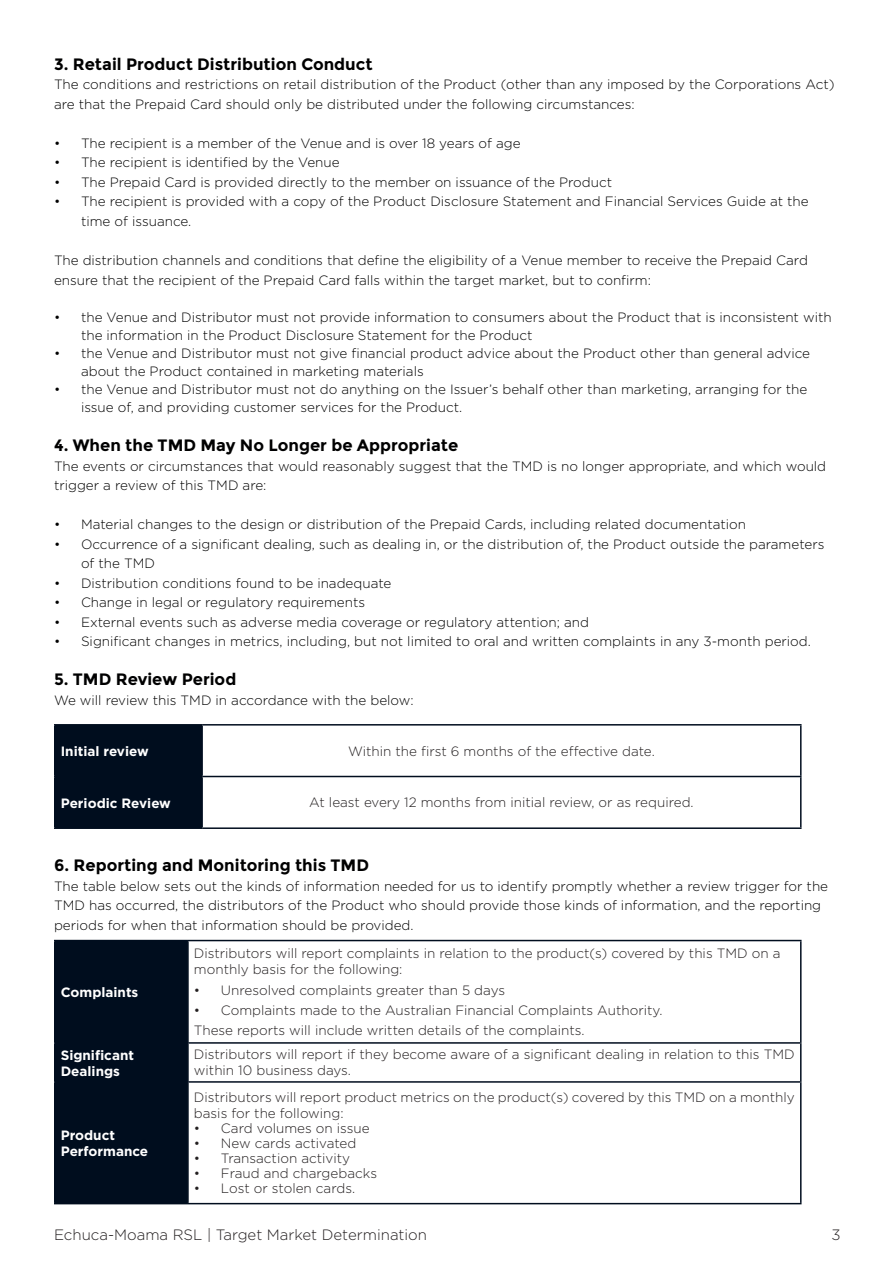
<style>
.page{position:relative;width:893px;height:1263px;background:#fff}
.page>*{position:absolute;margin:0;border:0;box-sizing:border-box;transform-origin:0 0}
.t1{font:700 16.5px "Montserrat";color:#000001}
.t2{font:300 15px "Gotham";color:#231f20}
.t3{font:300 13.5px/19.5px "Gotham";color:#000001}
.t4{font:300 13.5px/16.2px "Gotham";color:#231f20}
.t5{font:700 13.5px/16.2px "Gotham";color:#fff}
</style>
<div class="page">
<div style="left:56px;top:725px;width:145px;height:102px;background:#000d1e"></div>
<svg style="left:203px;top:725px;width:597px;height:53px"></svg>
<hr style="left:201px;top:725px;width:2px;height:51px;background:#000d1e">
<hr style="left:201px;top:777px;width:2px;height:50px;background:#000d1e">
<hr style="left:54px;top:724px;width:148px;height:1px;background:#000d1e">
<hr style="left:54px;top:725px;width:2px;height:51px;background:#000d1e">
<hr style="left:202px;top:724px;width:599px;height:1px;background:#000d1e">
<hr style="left:800px;top:725px;width:1px;height:51px;background:#000d1e">
<hr style="left:54px;top:776px;width:148px;height:1px;background:#000d1e">
<hr style="left:54px;top:777px;width:2px;height:50px;background:#000d1e">
<hr style="left:202px;top:776px;width:599px;height:1px;background:#000d1e">
<hr style="left:800px;top:777px;width:1px;height:50px;background:#000d1e">
<hr style="left:54px;top:827px;width:148px;height:2px;background:#000d1e">
<hr style="left:202px;top:827px;width:599px;height:2px;background:#000d1e">
<div style="left:56px;top:941px;width:131px;height:262px;background:#000d1e"></div>
<svg style="left:189px;top:941px;width:611px;height:262px"></svg>
<hr style="left:187px;top:941px;width:2px;height:101px;background:#000d1e">
<hr style="left:187px;top:1044px;width:2px;height:37px;background:#000d1e">
<hr style="left:187px;top:1083px;width:2px;height:120px;background:#000d1e">
<hr style="left:54px;top:940px;width:134px;height:1px;background:#000d1e">
<hr style="left:54px;top:941px;width:2px;height:101px;background:#000d1e">
<hr style="left:188px;top:940px;width:613px;height:1px;background:#000d1e">
<hr style="left:800px;top:941px;width:1px;height:101px;background:#000d1e">
<hr style="left:54px;top:1042px;width:134px;height:2px;background:#000d1e">
<hr style="left:54px;top:1044px;width:2px;height:37px;background:#000d1e">
<hr style="left:188px;top:1042px;width:613px;height:2px;background:#000d1e">
<hr style="left:800px;top:1044px;width:1px;height:37px;background:#000d1e">
<hr style="left:54px;top:1081px;width:134px;height:2px;background:#000d1e">
<hr style="left:54px;top:1083px;width:2px;height:120px;background:#000d1e">
<hr style="left:188px;top:1081px;width:613px;height:2px;background:#000d1e">
<hr style="left:800px;top:1083px;width:1px;height:120px;background:#000d1e">
<hr style="left:54px;top:1203px;width:134px;height:1px;background:#000d1e">
<hr style="left:188px;top:1203px;width:613px;height:1px;background:#000d1e">
<p class="t1" style="left:54px;top:54px;width:320px">3. Retail Product Distribution Conduct</p>
<p class="t3" style="left:54px;top:75px;width:782px">The conditions and restrictions on retail distribution of the Product (other than any imposed by the Corporations Act) are that the Prepaid Card should only be distributed under the following circumstances:</p>
<p class="t3" style="left:54px;top:133px;width:468px">• The recipient is a member of the Venue and is over 18 years of age</p>
<p class="t3" style="left:54px;top:153px;width:287px">• The recipient is identified by the Venue</p>
<p class="t3" style="left:54px;top:172px;width:560px">• The Prepaid Card is provided directly to the member on issuance of the Product</p>
<p class="t3" style="left:81px;top:192px;width:729px;text-indent:-27px">• The recipient is provided with a copy of the Product Disclosure Statement and Financial Services Guide at the time of issuance.</p>
<p class="t3" style="left:54px;top:250px;width:755px">The distribution channels and conditions that define the eligibility of a Venue member to receive the Prepaid Card ensure that the recipient of the Prepaid Card falls within the target market, but to confirm:</p>
<p class="t3" style="left:81px;top:308px;width:752px;line-height:18px;text-indent:-27px">• the Venue and Distributor must not provide information to consumers about the Product that is inconsistent with the information in the Product Disclosure Statement for the Product</p>
<p class="t3" style="left:81px;top:344px;width:731px;line-height:18px;text-indent:-27px">• the Venue and Distributor must not give financial product advice about the Product other than general advice about the Product contained in marketing materials</p>
<p class="t3" style="left:81px;top:380px;width:728px;line-height:18px;text-indent:-27px">• the Venue and Distributor must not do anything on the Issuer’s behalf other than marketing, arranging for the issue of, and providing customer services for the Product.</p>
<p class="t1" style="left:54px;top:435px;width:406px">4. When the TMD May No Longer be Appropriate</p>
<p class="t3" style="left:54px;top:456px;width:774px">The events or circumstances that would reasonably suggest that the TMD is no longer appropriate, and which would trigger a review of this TMD are:</p>
<p class="t3" style="left:54px;top:514px;width:694px">• Material changes to the design or distribution of the Prepaid Cards, including related documentation</p>
<p class="t3" style="left:81px;top:534px;width:745px;text-indent:-27px">• Occurrence of a significant dealing, such as dealing in, or the distribution of, the Product outside the parameters of the TMD</p>
<p class="t3" style="left:54px;top:573px;width:339px">• Distribution conditions found to be inadequate</p>
<p class="t3" style="left:54px;top:592px;width:313px">• Change in legal or regulatory requirements</p>
<p class="t3" style="left:54px;top:612px;width:536px">• External events such as adverse media coverage or regulatory attention; and</p>
<p class="t3" style="left:54px;top:631px;width:758px">• Significant changes in metrics, including, but not limited to oral and written complaints in any 3-month period.</p>
<p class="t1" style="left:54px;top:669px;width:184px">5. TMD Review Period</p>
<p class="t3" style="left:54px;top:690px;width:361px">We will review this TMD in accordance with the below:</p>
<p class="t5" style="left:61px;top:743px;width:89px">Initial review</p>
<p class="t4" style="left:348px;top:742px;width:308px">Within the first 6 months of the effective date.</p>
<p class="t5" style="left:61px;top:795px;width:112px">Periodic Review</p>
<p class="t4" style="left:309px;top:794px;width:386px">At least every 12 months from initial review, or as required.</p>
<p class="t1" style="left:54px;top:855px;width:317px">6. Reporting and Monitoring this TMD</p>
<p class="t3" style="left:54px;top:876px;width:776px">The table below sets out the kinds of information needed for us to identify promptly whether a review trigger for the<br>TMD has occurred, the distributors of the Product who should provide those kinds of information, and the reporting periods for when that information should be provided.</p>
<p class="t5" style="left:61px;top:984px;width:79px">Complaints</p>
<p class="t4" style="left:194px;top:945px;width:588px">Distributors will report complaints in relation to the product(s) covered by this TMD on a monthly basis for the following:</p>
<p class="t4" style="left:194px;top:981px;width:313px">• Unresolved complaints greater than 5 days</p>
<p class="t4" style="left:194px;top:1002px;width:470px">• Complaints made to the Australian Financial Complaints Authority.</p>
<p class="t4" style="left:194px;top:1022px;width:392px">These reports will include written details of the complaints.</p>
<p class="t5" style="left:61px;top:1047px;width:75px">Significant<br>Dealings</p>
<p class="t4" style="left:194px;top:1046px;width:602px">Distributors will report if they become aware of a significant dealing in relation to this TMD within 10 business days.</p>
<p class="t5" style="left:61px;top:1127px;width:89px">Product<br>Performance</p>
<p class="t4" style="left:194px;top:1089px;width:602px">Distributors will report product metrics on the product(s) covered by this TMD on a monthly basis for the following:</p>
<p class="t4" style="left:194px;top:1120px;width:177px">• Card volumes on issue</p>
<p class="t4" style="left:194px;top:1135px;width:164px">• New cards activated</p>
<p class="t4" style="left:194px;top:1150px;width:158px">• Transaction activity</p>
<p class="t4" style="left:194px;top:1165px;width:185px">• Fraud and chargebacks</p>
<p class="t4" style="left:194px;top:1180px;width:163px">• Lost or stolen cards.</p>
<p class="t2" style="left:54px;top:1227px;width:375px">Echuca-Moama RSL | Target Market Determination</p>
<p class="t2" style="left:831px;top:1227px;width:11px">3</p>
</div>
